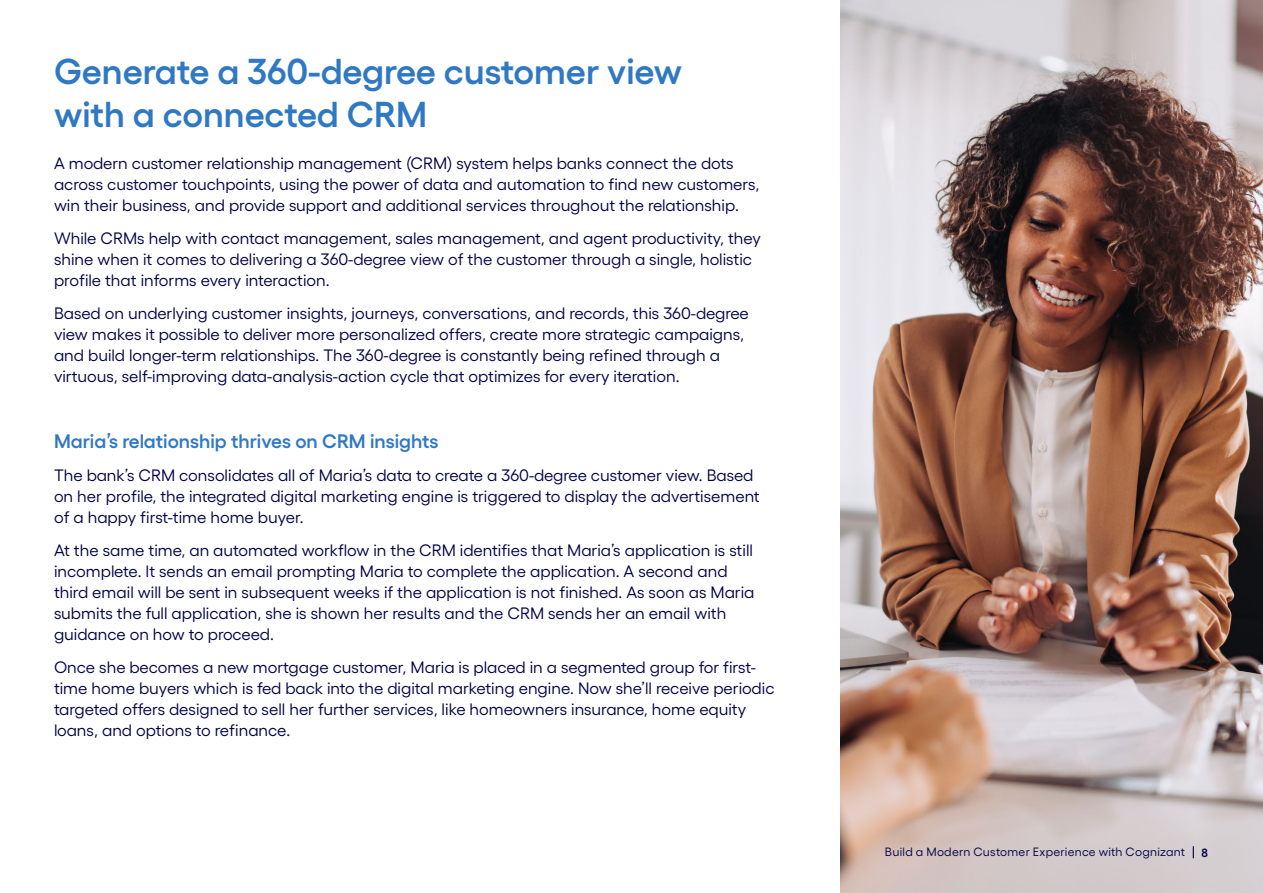
<style>
.page{position:relative;width:1263px;height:893px;background:#fff}
.page>*{position:absolute;margin:0;border:0;box-sizing:border-box;transform-origin:0 0}
.t1{font:600 36px/43.2px "Gellix";color:#2f78c4}
.t2{font:600 19.5px "Gellix";color:#2f78c4}
.t3{font:16.5px/21px "Gellix";color:#000048}
.t4{font:12px "Gellix";letter-spacing:.02em;color:#000048}
.t5{font:600 12px "Gellix";color:#000048}
</style>
<div class="page">
<img style="left:840px;top:0;width:423px;height:893px">
<svg style="left:1193px;top:846px;width:1px;height:12px"></svg>
<h1 class="t1" style="left:54px;top:46px;width:630px">Generate a 360-degree customer view with a connected CRM</h1>
<p class="t3" style="left:54px;top:151px;width:707px">A modern customer relationship management (CRM) system helps banks connect the dots across customer touchpoints, using the power of data and automation to find new customers, win their business, and provide support and additional services throughout the relationship.</p>
<p class="t3" style="left:54px;top:226px;width:708px">While CRMs help with contact management, sales management, and agent productivity, they shine when it comes to delivering a 360-degree view of the customer through a single, holistic profile that informs every interaction.</p>
<p class="t3" style="left:54px;top:301px;width:696px">Based on underlying customer insights, journeys, conversations, and records, this 360-degree view makes it possible to deliver more personalized offers, create more strategic campaigns, and build longer-term relationships. The 360-degree is constantly being refined through a virtuous, self-improving data-analysis-action cycle that optimizes for every iteration.</p>
<p class="t2" style="left:54px;top:426px;width:386px">Maria’s relationship thrives on CRM insights</p>
<p class="t3" style="left:54px;top:463px;width:707px">The bank’s CRM consolidates all of Maria’s data to create a 360-degree customer view. Based on her profile, the integrated digital marketing engine is triggered to display the advertisement of a happy first-time home buyer.</p>
<p class="t3" style="left:54px;top:538px;width:702px">At the same time, an automated workflow in the CRM identifies that Maria’s application is still incomplete. It sends an email prompting Maria to complete the application. A second and third email will be sent in subsequent weeks if the application is not finished. As soon as Maria submits the full application, she is shown her results and the CRM sends her an email with guidance on how to proceed.</p>
<p class="t3" style="left:54px;top:655px;width:722px">Once she becomes a new mortgage customer, Maria is placed in a segmented group for first&shy;time home buyers which is fed back into the digital marketing engine. Now she’ll receive periodic targeted offers designed to sell her further services, like homeowners insurance, home equity loans, and options to refinance.</p>
<p class="t4" style="left:885px;top:842px;width:302px">Build a Modern Customer Experience with Cognizant</p>
<p class="t5" style="left:1201px;top:843px;width:8px">8</p>
</div>
